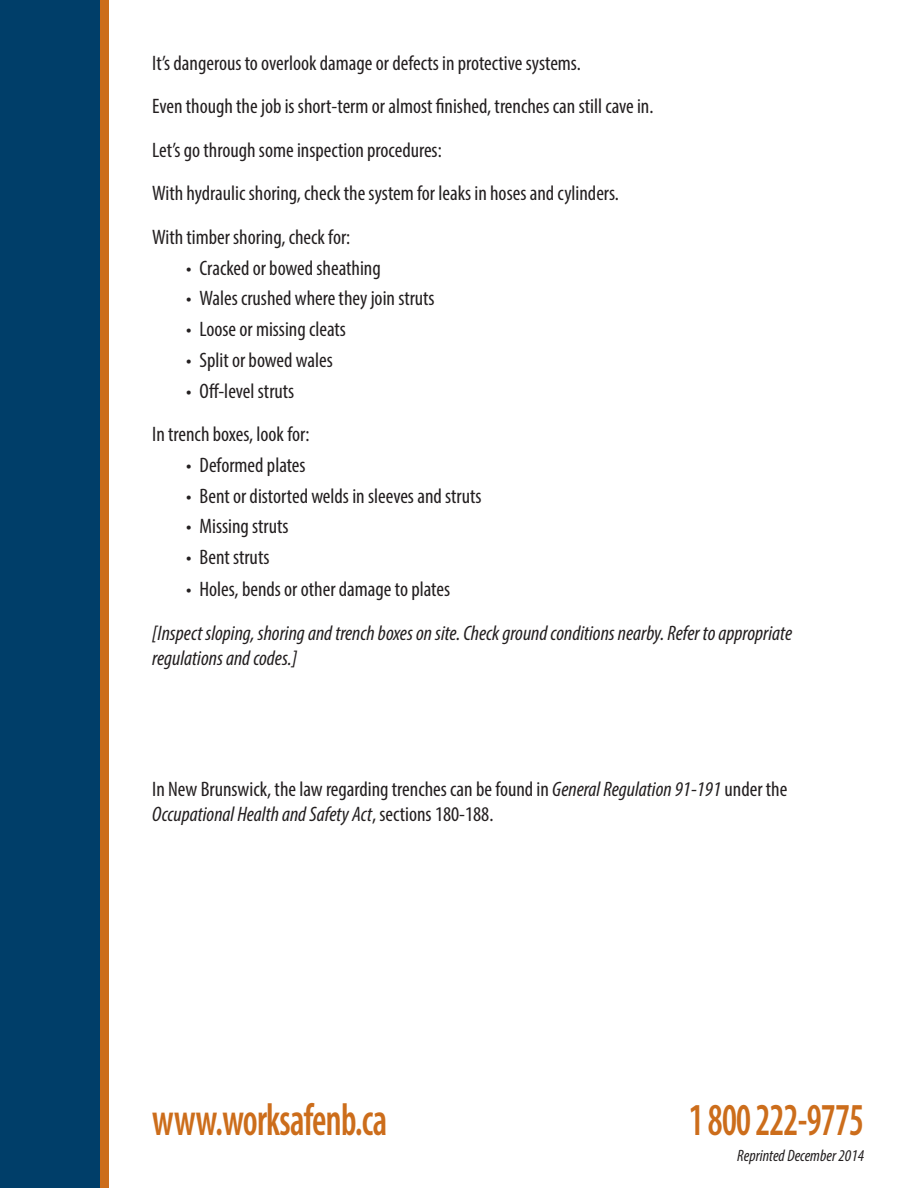
<style>
.page{position:relative;width:918px;height:1188px;background:#fff}
.page>*{position:absolute;margin:0;border:0;box-sizing:border-box;transform-origin:0 0}
.t1{font:600 condensed 45.9px "Myriad Pro";letter-spacing:-.02em;color:#cc6d1b;scale:.79 1}
.t2{font:condensed 21px/43.5px "Myriad Pro";color:#231f20}
.t3{font:italic condensed 21px/25.2px "Myriad Pro";color:#231f20}
.t4{font:italic condensed 16.5px "Myriad Pro";color:#231f20}
.s1{font-style:italic}
</style>
<div class="page">
<div style="left:99px;top:0;width:10px;height:1188px;background:#cc6d1b"></div>
<div style="left:0;top:0;width:99px;height:1188px;background:#003e69"></div>
<p class="t2" style="left:152px;top:41px;width:503px">It’s dangerous to overlook damage or defects in protective systems.<br>Even though the job is short-term or almost finished, trenches can still cave in.<br>Let’s go through some inspection procedures:<br>With hydraulic shoring, check the system for leaks in hoses and cylinders.<br>With timber shoring, check for:</p>
<p class="t2" style="left:186px;top:246px;width:196px">• Cracked or bowed sheathing</p>
<p class="t2" style="left:186px;top:277px;width:250px">• Wales crushed where they join struts</p>
<p class="t2" style="left:186px;top:307px;width:161px">• Loose or missing cleats</p>
<p class="t2" style="left:186px;top:338px;width:148px">• Split or bowed wales</p>
<p class="t2" style="left:152px;top:369px;width:159px;text-indent:34px">• Off-level struts<br>In trench boxes, look for:</p>
<p class="t2" style="left:186px;top:443px;width:121px">• Deformed plates</p>
<p class="t2" style="left:186px;top:474px;width:297px">• Bent or distorted welds in sleeves and struts</p>
<p class="t2" style="left:186px;top:505px;width:104px">• Missing struts</p>
<p class="t2" style="left:186px;top:535px;width:85px">• Bent struts</p>
<p class="t2" style="left:186px;top:567px;width:266px">• Holes, bends or other damage to plates</p>
<p class="t3" style="left:152px;top:620px;width:641px">[Inspect sloping, shoring and trench boxes on site. Check ground conditions nearby. Refer to appropriate regulations and codes.]</p>
<p class="t2" style="left:152px;top:776px;width:637px;line-height:25.2px">In New Brunswick, the law regarding trenches can be found in <span class="s1">General Regulation 91-191</span> under the<br><span class="s1">Occupational Health and Safety Act</span>, sections 180-188.</p>
<h1 class="t1" style="left:152px;top:1095px;width:299px">www.worksafenb.ca</h1>
<h1 class="t1" style="left:689px;top:1095px;width:224px">1 800 222-9775</h1>
<p class="t4" style="left:737px;top:1145px;width:128px">Reprinted December 2014</p>
</div>
